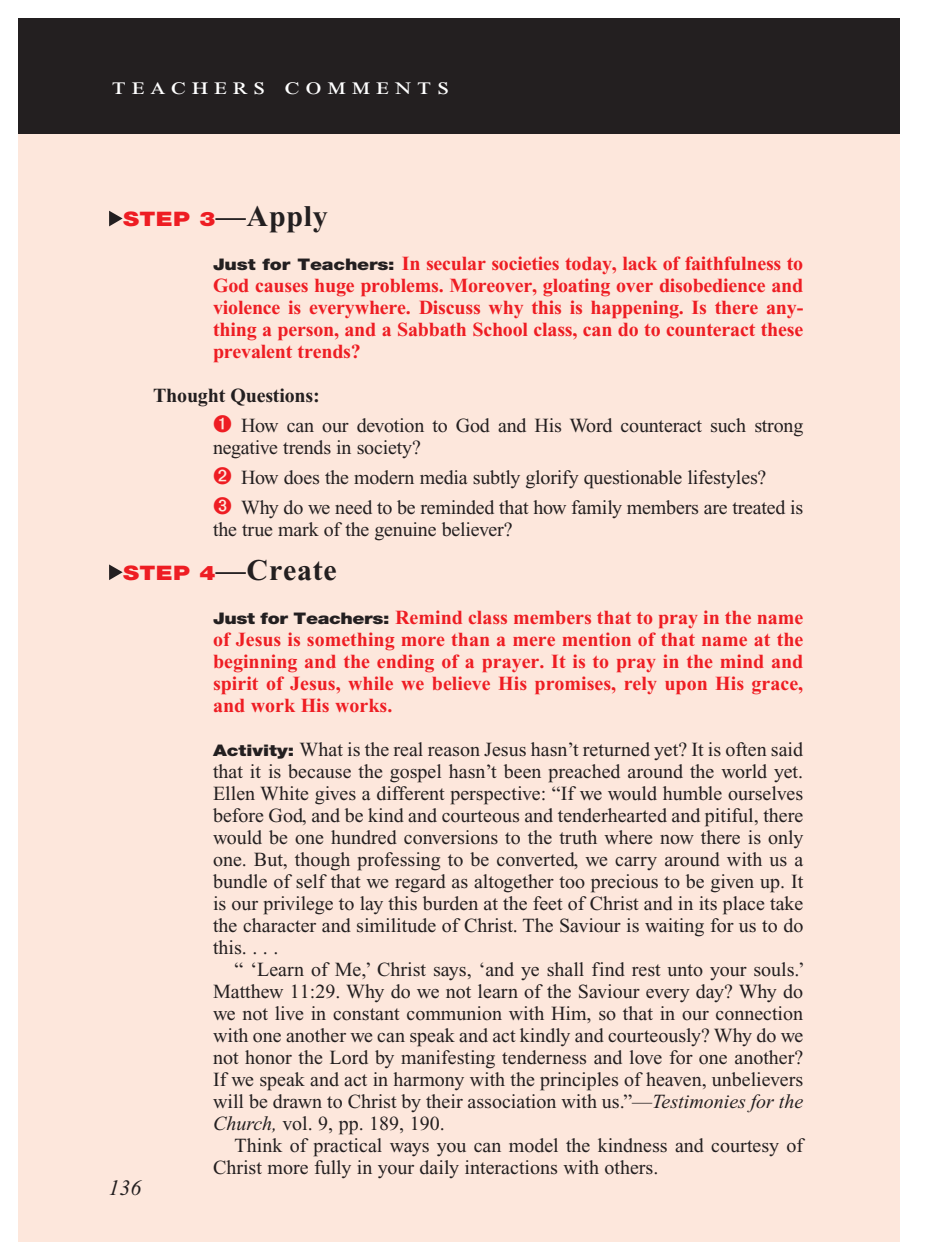
<style>
.page{position:relative;width:936px;height:1260px;background:#fff}
.page>*{position:absolute;margin:0;border:0;box-sizing:border-box;transform-origin:0 0}
.T_Aim_bodyXindent{font:700 30px "Times New Roman PS Std";letter-spacing:.025em;color:#231f20}
.t1{font:24px "Times New Roman PS Std";letter-spacing:.2em;color:#fff;scale:1.2 1}
.PageNumbers{font:italic 22px "Times New Roman PS Std";color:#231f20}
.Objectives_Body_Text{font:20px/22px "Times New Roman PS Std";color:#231f20;text-align:justify}
.Objectives_Body_Text-2{font:700 20px/22px "Times New Roman PS Std";letter-spacing:-.005em;color:#ee1d23;text-align:justify}
.Bulleted_Points1{font:20px/22px "Times New Roman PS Std";letter-spacing:-.01em;color:#231f20}
.Roman_Numeral_Sub_He{font:700 20px "Times New Roman PS Std";letter-spacing:-.01em;color:#231f20}
.s1{font-family:"Helvetica Neue LT Std";font-weight:900;font-size:20px;color:#ee1d23}
.s2{font-family:"Helvetica Neue LT Std";font-weight:900;font-size:16px;color:#231f20}
.s3{font-family:"Helvetica Neue LT Std";font-weight:900;font-size:16px}
.s4{font-style:italic}
</style>
<div class="page">
<div style="left:18px;top:18px;width:882px;height:122px;background:#231f20"></div>
<div style="left:18px;top:134px;width:882px;height:1108px;background:#fde7dc"></div>
<svg style="left:109px;top:211px;width:14px;height:15px"></svg>
<svg style="left:109px;top:564px;width:14px;height:16px"></svg>
<p class="t1" style="left:112px;top:73px;width:283px">teachers comments</p>
<p class="T_Aim_bodyXindent" style="left:123px;top:200px;width:206px"><span class="s1">STEP 3</span>—Apply</p>
<p class="Objectives_Body_Text-2" style="left:213px;top:253px;width:592px"><span class="s2">Just for Teachers:</span> In secular societies today, lack of faithfulness to God causes huge problems. Moreover, gloating over disobedience and violence is everywhere. Discuss why this is happening. Is there any&shy;thing a person, and a Sabbath School class, can do to counteract these prevalent trends?</p>
<p class="Roman_Numeral_Sub_He" style="left:153px;top:385px;width:168px">Thought Questions:</p>
<p class="Bulleted_Points1" style="left:213px;top:415px;width:592px;text-indent:28px">How can our devotion to God and His Word counteract such strong negative trends in society?</p>
<p class="Bulleted_Points1" style="left:241px;top:467px;width:527px">How does the modern media subtly glorify questionable lifestyles?</p>
<p class="Bulleted_Points1" style="left:213px;top:497px;width:592px;text-indent:28px">Why do we need to be reminded that how family members are treated is the true mark of the genuine believer?</p>
<p class="T_Aim_bodyXindent" style="left:123px;top:553px;width:215px"><span class="s1">STEP 4</span>—Create</p>
<p class="Objectives_Body_Text-2" style="left:213px;top:607px;width:592px"><span class="s2">Just for Teachers:</span> Remind class members that to pray in the name of Jesus is something more than a mere mention of that name at the beginning and the ending of a prayer. It is to pray in the mind and spirit of Jesus, while we believe His promises, rely upon His grace, and work His works.</p>
<p class="Objectives_Body_Text" style="left:213px;top:739px;width:592px"><span class="s3">Activity:</span> What is the real reason Jesus hasn’t returned yet? It is often said that it is because the gospel hasn’t been preached around the world yet.<br>Ellen White gives a different perspective: “If we would humble ourselves before God, and be kind and courteous and tenderhearted and pitiful, there would be one hundred conversions to the truth where now there is only one. But, though professing to be converted, we carry around with us a bundle of self that we regard as altogether too precious to be given up. It is our privilege to lay this burden at the feet of Christ and in its place take the character and similitude of Christ. The Saviour is waiting for us to do this. . . .</p>
<p class="Objectives_Body_Text" style="left:213px;top:959px;width:593px;text-indent:22px">“ ‘Learn of Me,’ Christ says, ‘and ye shall find rest unto your souls.’ Matthew 11:29. Why do we not learn of the Saviour every day? Why do we not live in constant communion with Him, so that in our connection with one another we can speak and act kindly and courteously? Why do we not honor the Lord by manifesting tenderness and love for one another?<br>If we speak and act in harmony with the principles of heaven, unbelievers will be drawn to Christ by their association with us.”—<span class="s4">Testimonies for the Church,</span> vol. 9, pp. 189, 190.</p>
<p class="Objectives_Body_Text" style="left:213px;top:1135px;width:592px;text-indent:22px">Think of practical ways you can model the kindness and courtesy of<br>Christ more fully in your daily interactions with others.</p>
<p class="PageNumbers" style="left:109px;top:1176px;width:34px">136</p>
</div>
